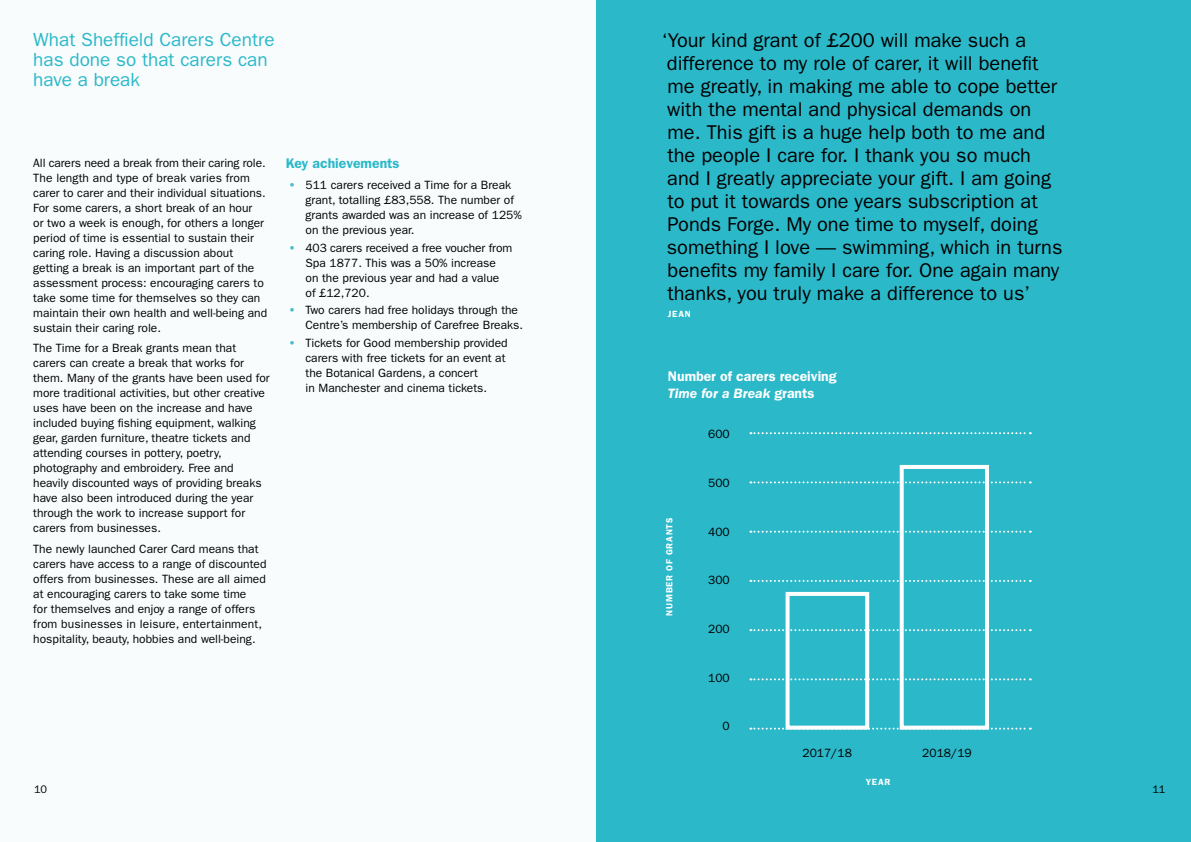
<style>
.page{position:relative;width:1191px;height:842px;background:#fff}
.page>*{position:absolute;margin:0;border:0;box-sizing:border-box;transform-origin:0 0}
.t1{font:20px/23px "ITC Franklin Gothic Std";color:#000}
.t2{font:19px/20px "ITC Franklin Gothic Std";color:#2bb8c9}
.t3{font:600 14px/17px "ITC Franklin Gothic Std";color:#fff}
.t4{font:600 14px "ITC Franklin Gothic Std";color:#2bb8c9}
.t5{font:12px/15px "ITC Franklin Gothic Std";color:#000}
.t6{font:11px "ITC Franklin Gothic Std";color:#000}
.t7{font:600 9px "ITC Franklin Gothic Std";letter-spacing:.085em;color:#fff}
.s1{font-size:21px;color:#44bccc}
.s2{font-style:italic}
</style>
<div class="page">
<div style="left:595px;top:0;width:596px;height:842px;background:#2bb8c9"></div>
<div style="left:899px;top:465px;width:90px;height:265px;border:4px solid #fff"></div>
<div style="left:785px;top:592px;width:84px;height:138px;border:4px solid #fff"></div>
<svg style="left:750px;top:432px;width:280px;height:2px"></svg>
<svg style="left:750px;top:481px;width:280px;height:2px"></svg>
<svg style="left:750px;top:531px;width:280px;height:2px"></svg>
<svg style="left:750px;top:580px;width:280px;height:2px"></svg>
<svg style="left:750px;top:629px;width:280px;height:2px"></svg>
<svg style="left:750px;top:678px;width:280px;height:2px"></svg>
<svg style="left:750px;top:728px;width:280px;height:2px"></svg>
<div style="left:0;top:0;width:595px;height:842px;background:#f8fcfd"></div>
<h2 class="t2" style="left:33px;top:30px;width:243px">What Sheffield Carers Centre has done so that carers can have a break</h2>
<p class="t5" style="left:33px;top:155px;width:235px">All carers need a break from their caring role.<br>The length and type of break varies from carer to carer and their individual situations.<br>For some carers, a short break of an hour<br>or two a week is enough, for others a longer period of time is essential to sustain their caring role. Having a discussion about getting a break is an important part of the assessment process: encouraging carers to take some time for themselves so they can maintain their own health and well-being and sustain their caring role.</p>
<p class="t5" style="left:33px;top:341px;width:238px">The Time for a Break grants mean that carers can create a break that works for them. Many of the grants have been used for more traditional activities, but other creative uses have been on the increase and have included buying fishing equipment, walking gear, garden furniture, theatre tickets and attending courses in pottery, poetry, photography and embroidery. Free and heavily discounted ways of providing breaks have also been introduced during the year through the work to increase support for carers from businesses.</p>
<p class="t5" style="left:33px;top:542px;width:235px">The newly launched Carer Card means that carers have access to a range of discounted offers from businesses. These are all aimed at encouraging carers to take some time<br>for themselves and enjoy a range of offers from businesses in leisure, entertainment, hospitality, beauty, hobbies and well-being.</p>
<p class="t4" style="left:286px;top:155px;width:115px">Key achievements</p>
<p class="t5" style="left:305px;top:177px;width:218px;text-indent:-20px"><span class="s1">•</span> 511 carers received a Time for a Break grant, totalling £83,558. The number of grants awarded was an increase of 125% on the previous year.</p>
<p class="t5" style="left:305px;top:240px;width:208px;text-indent:-20px"><span class="s1">•</span> 403 carers received a free voucher from<br>Spa 1877. This was a 50% increase<br>on the previous year and had a value of £12,720.</p>
<p class="t5" style="left:305px;top:303px;width:219px;text-indent:-20px"><span class="s1">•</span> Two carers had free holidays through the<br>Centre’s membership of Carefree Breaks.</p>
<p class="t5" style="left:305px;top:336px;width:204px;text-indent:-20px"><span class="s1">•</span> Tickets for Good membership provided carers with free tickets for an event at the Botanical Gardens, a concert<br>in Manchester and cinema tickets.</p>
<p class="t1" style="left:662px;top:29px;width:402px">‘Your kind grant of £200 will make such a difference to my role of carer, it will benefit me greatly, in making me able to cope better with the mental and physical demands on me. This gift is a huge help both to me and the people I care for. I thank you so much and I greatly appreciate your gift. I am going to put it towards one years subscription at Ponds Forge. My one time to myself, doing something I love — swimming, which in turns benefits my family I care for. One again many thanks, you truly make a difference to us’</p>
<p class="t7" style="left:668px;top:308px;width:24px">JEAN</p>
<p class="t3" style="left:668px;top:367px;width:170px">Number of carers receiving<br><span class="s2">Time for a Break</span> grants</p>
<p class="t5" style="left:708px;top:427px;width:23px">600</p>
<p class="t7" style="left:664px;top:615px;width:99px;rotate:-90deg">NUMBER OF GRANTS</p>
<p class="t5" style="left:708px;top:476px;width:23px">500</p>
<p class="t5" style="left:708px;top:524px;width:23px">400</p>
<p class="t5" style="left:708px;top:573px;width:23px">300</p>
<p class="t5" style="left:708px;top:622px;width:23px">200</p>
<p class="t5" style="left:708px;top:670px;width:23px">100</p>
<p class="t5" style="left:722px;top:719px;width:9px">0</p>
<p class="t5" style="left:802px;top:745px;width:51px">2017/18</p>
<p class="t5" style="left:922px;top:745px;width:51px">2018/19</p>
<p class="t7" style="left:865px;top:776px;width:26px">YEAR</p>
<p class="t6" style="left:34px;top:783px;width:15px">10</p>
<p class="t6" style="left:1152px;top:783px;width:15px">11</p>
</div>
